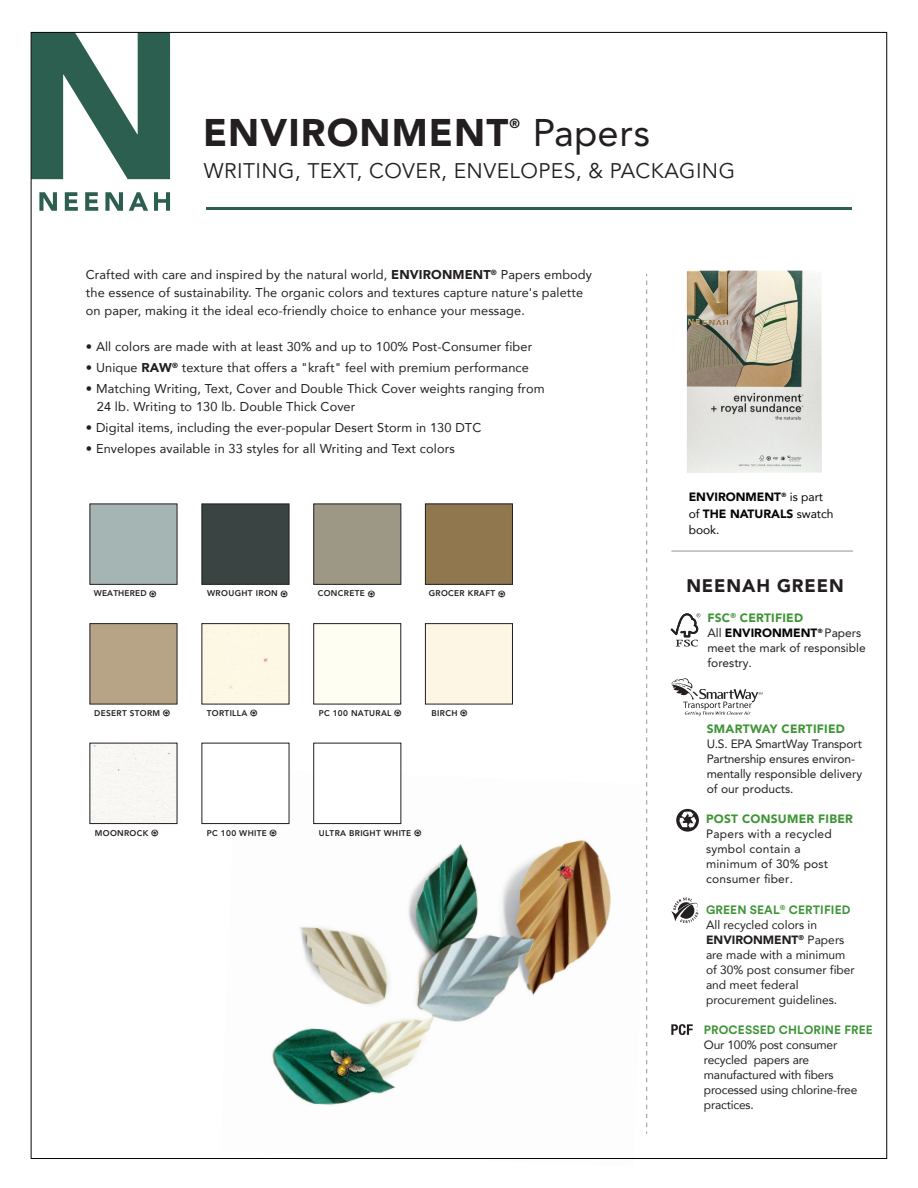
<style>
.page{position:relative;width:918px;height:1188px;background:#fff}
.page>*{position:absolute;margin:0;border:0;box-sizing:border-box;transform-origin:0 0}
.t1{font:900 38.25px "Avenir LT Std";letter-spacing:.03em;color:#231f20}
.t2{font:38.25px "Avenir LT Std";color:#231f20}
.t3{font:21px "Avenir LT Std";letter-spacing:.02em;color:#231f20}
.t4{font:900 18px "Avenir LT Std";letter-spacing:.05em;color:#231f20}
.t5{font:900 13.05px "Avenir LT Std";color:#231f20}
.t6{font:12.75px/18px "Avenir";letter-spacing:.01em;color:#231f20}
.t7{font:12px/15px "Avenir";letter-spacing:-.015em;color:#231f20}
.t8{font:12px/15px "Avenir LT Std";color:#231f20}
.t9{font:900 12px/16.5px "Avenir";color:#040503}
.t10{font:12px/15px "Avenir LT Std";letter-spacing:.02em;color:#231f20}
.t11{font:900 12px "Avenir LT Std";letter-spacing:.02em;color:#3f9537}
.t12{font:700 12px "Circular Std";letter-spacing:.01em;color:#3f9537}
.t13{font:800 8.25px "Avenir LT Std";letter-spacing:.035em;color:#231f20}
.s1{font-weight:900}
.s2{font-family:"Recycle Me";font-weight:400;font-size:6.75px}
.s3{font-weight:400}
.s4{font-family:"Avenir LT Std";font-weight:400;color:#231f20}
</style>
<div class="page">
<img style="left:220px;top:768px;width:428px;height:366px">
<hr style="left:206px;top:207px;width:646px;height:3px;background:#2d5f51">
<svg style="left:646px;top:274px;width:1px;height:860px"></svg>
<svg style="left:671px;top:678px;width:92px;height:38px"></svg>
<hr style="left:671px;top:551px;width:182px;height:1px;background:#939598">
<img style="left:687px;top:270px;width:135px;height:203px">
<svg style="left:671px;top:898px;width:27px;height:25px"></svg>
<svg style="left:676px;top:809px;width:23px;height:23px"></svg>
<div style="left:425px;top:504px;width:88px;height:81px;background:#91774e;border:1px solid #231f20"></div>
<div style="left:92px;top:745px;width:83px;height:77px;background:#f8f7f4"></div>
<div style="left:314px;top:623px;width:87px;height:81px;background:#fffef2"></div>
<div style="left:202px;top:743px;width:87px;height:81px;background:#fff"></div>
<div style="left:314px;top:743px;width:87px;height:81px;background:#fff"></div>
<div style="left:90px;top:504px;width:87px;height:81px;background:#a5b5b4"></div>
<div style="left:314px;top:504px;width:87px;height:81px;background:#9d9785;border:1px solid #231f20"></div>
<div style="left:204px;top:625px;width:83px;height:77px;background:#fdf8e5"></div>
<div style="left:425px;top:623px;width:88px;height:81px;background:#fef6e5;border:1px solid #231f20"></div>
<div style="left:202px;top:504px;width:87px;height:81px;background:#3a4442;border:1px solid #231f20"></div>
<div style="left:90px;top:623px;width:87px;height:81px;background:#b7a486"></div>
<svg style="left:39px;top:192px;width:18px;height:19px"></svg>
<svg style="left:65px;top:192px;width:13px;height:19px"></svg>
<svg style="left:85px;top:192px;width:13px;height:19px"></svg>
<svg style="left:105px;top:192px;width:18px;height:19px"></svg>
<svg style="left:129px;top:192px;width:19px;height:19px"></svg>
<svg style="left:154px;top:192px;width:16px;height:19px"></svg>
<svg style="left:33px;top:34px;width:137px;height:145px"></svg>
<svg style="left:671px;top:613px;width:29px;height:34px"></svg>
<svg style="left:671px;top:1024px;width:22px;height:11px"></svg>
<h1 class="t1" style="left:203px;top:110px;width:307px">ENVIRONMENT</h1>
<p class="t5" style="left:509px;top:116px;width:12px">®</p>
<h1 class="t2" style="left:533px;top:111px;width:119px">Papers</h1>
<h2 class="t3" style="left:204px;top:158px;width:533px">WRITING, TEXT, COVER, ENVELOPES, &amp; PACKAGING</h2>
<p class="t6" style="left:86px;top:265px;width:508px">Crafted with care and inspired by the natural world, <span class="s1">ENVIRONMENT</span><sup>®</sup> Papers embody the essence of sustainability. The organic colors and textures capture nature's palette on paper, making it the ideal eco-friendly choice to enhance your message.</p>
<p class="t6" style="left:86px;top:337px;width:448px">• All colors are made with at least 30% and up to 100% Post-Consumer fiber</p>
<p class="t6" style="left:86px;top:358px;width:445px">• Unique <span class="s1">RAW</span><sup>®</sup> texture that offers a "kraft" feel with premium performance</p>
<p class="t6" style="left:97px;top:379px;width:449px;text-indent:-11px">• Matching Writing, Text, Cover and Double Thick Cover weights ranging from<br>24 lb. Writing to 130 lb. Double Thick Cover</p>
<p class="t6" style="left:86px;top:418px;width:397px">• Digital items, including the ever-popular Desert Storm in 130 DTC</p>
<p class="t6" style="left:86px;top:439px;width:371px">• Envelopes available in 33 styles for all Writing and Text colors</p>
<p class="t13" style="left:94px;top:589px;width:64px">WEATHERED <span class="s2">C</span></p>
<p class="t13" style="left:318px;top:589px;width:59px">CONCRETE <span class="s2">C</span></p>
<p class="t13" style="left:207px;top:589px;width:82px">WROUGHT IRON <span class="s2">C</span></p>
<p class="t13" style="left:429px;top:589px;width:78px">GROCER KRAFT <span class="s2">C</span></p>
<p class="t13" style="left:94px;top:708px;width:77px">DESERT STORM <span class="s2">C</span></p>
<p class="t13" style="left:207px;top:708px;width:52px">TORTILLA <span class="s2">C</span></p>
<p class="t13" style="left:432px;top:708px;width:37px">BIRCH <span class="s2">C</span></p>
<p class="t13" style="left:319px;top:708px;width:84px">PC 100 NATURAL <span class="s2">C</span></p>
<p class="t13" style="left:95px;top:828px;width:65px">MOONROCK <span class="s2">C</span></p>
<p class="t13" style="left:207px;top:828px;width:71px">PC 100 WHITE <span class="s2">C</span></p>
<p class="t13" style="left:319px;top:828px;width:104px">ULTRA BRIGHT WHITE <span class="s2">C</span></p>
<p class="t9" style="left:689px;top:489px;width:146px">ENVIRONMENT<sup>®</sup> <span class="s3">is part of</span> THE NATURALS <span class="s3">swatch book.</span></p>
<h3 class="t4" style="left:686px;top:574px;width:159px">NEENAH GREEN</h3>
<p class="t11" style="left:707px;top:611px;width:97px">FSC<sup>®</sup> CERTIFIED</p>
<p class="t9" style="left:707px;top:625px;width:155px"><span class="s4">All</span> ENVIRONMENT<sup>®</sup> <span class="s4">Papers</span></p>
<p class="t8" style="left:707px;top:641px;width:160px">meet the mark of responsible forestry.</p>
<p class="t11" style="left:707px;top:722px;width:140px">SMARTWAY CERTIFIED</p>
<p class="t8" style="left:707px;top:737px;width:157px">U.S. EPA SmartWay Transport<br>Partnership ensures environ&shy;mentally responsible delivery of our products.</p>
<p class="t11" style="left:706px;top:811px;width:148px">POST CONSUMER FIBER</p>
<p class="t10" style="left:706px;top:826px;width:127px">Papers with a recycled symbol contain a minimum of 30% post consumer fiber.</p>
<p class="t12" style="left:706px;top:902px;width:146px">GREEN SEAL<sup>®</sup> CERTIFIED</p>
<p class="t7" style="left:706px;top:917px;width:150px">All recycled colors in<br><span class="s1">ENVIRONMENT</span><sup>®</sup> Papers are made with a minimum of 30% post consumer fiber and meet federal procurement guidelines.</p>
<p class="t12" style="left:704px;top:1022px;width:171px">PROCESSED CHLORINE FREE</p>
<p class="t7" style="left:704px;top:1037px;width:155px">Our 100% post consumer recycled papers are manufactured with fibers processed using chlorine-free practices.</p>
</div>
